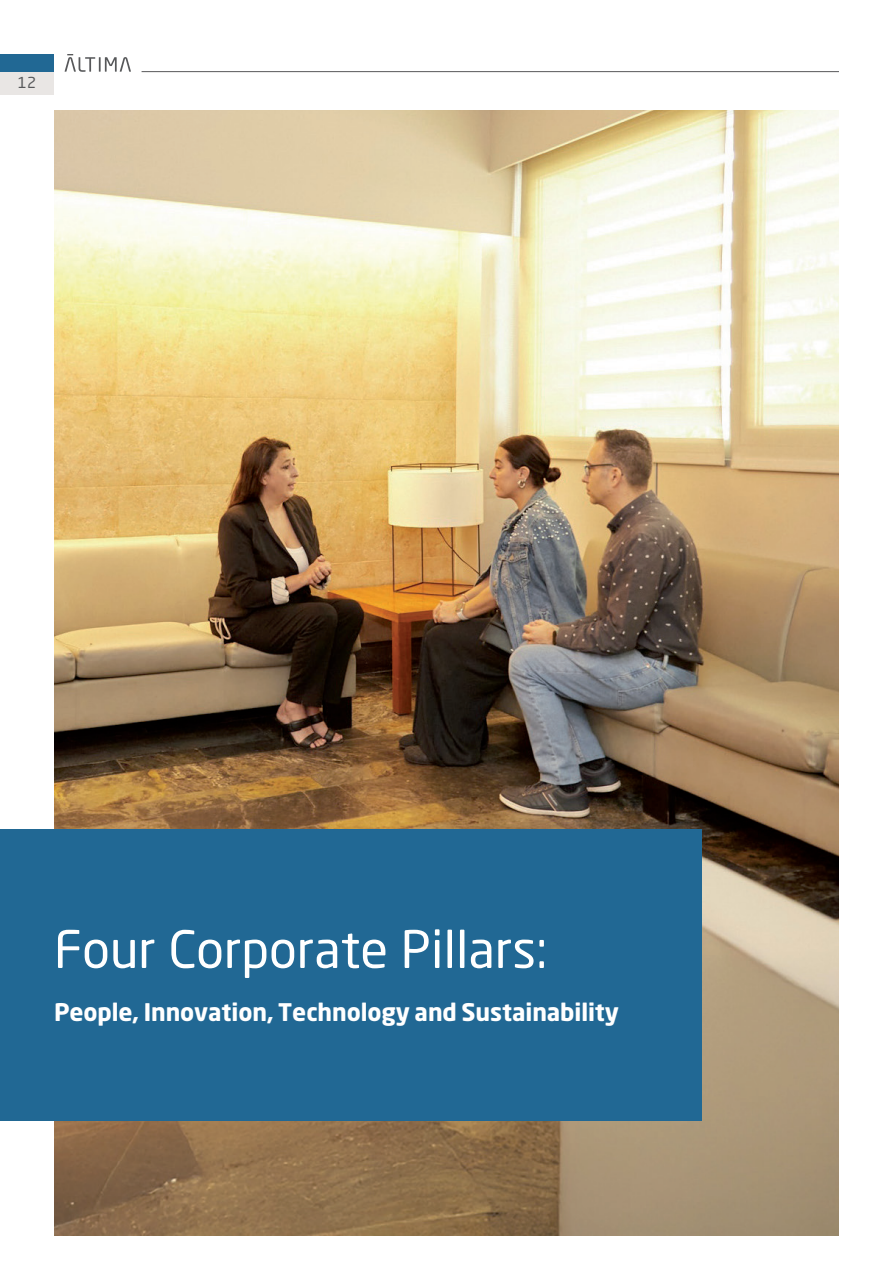
<style>
.page{position:relative;width:893px;height:1263px;background:#fff}
.page>*{position:absolute;margin:0;border:0;box-sizing:border-box;transform-origin:0 0}
.t1{font:51px "Neo Sans Pro";color:#fff}
.t2{font:700 24px "Neo Sans Pro";letter-spacing:-.005em;color:#fff}
.t3{font:15px "Neo Sans Pro";color:#57585a}
</style>
<div class="page">
<hr style="left:142px;top:71px;width:697px;height:1px;background:#57585a">
<svg style="left:65px;top:54px;width:66px;height:18px"></svg>
<div style="left:0;top:54px;width:54px;height:18px;background:#216894"></div>
<div style="left:0;top:72px;width:54px;height:23px;background:#e9e6e4"></div>
<img style="left:54px;top:111px;width:785px;height:1125px">
<div style="left:0;top:829px;width:702px;height:291px;background:#216894"></div>
<p class="t3" style="left:18px;top:74px;width:20px">12</p>
<h1 class="t1" style="left:54px;top:918px;width:495px">Four Corporate Pillars:</h1>
<p class="t2" style="left:54px;top:996px;width:566px">People, Innovation, Technology and Sustainability</p>
</div>
